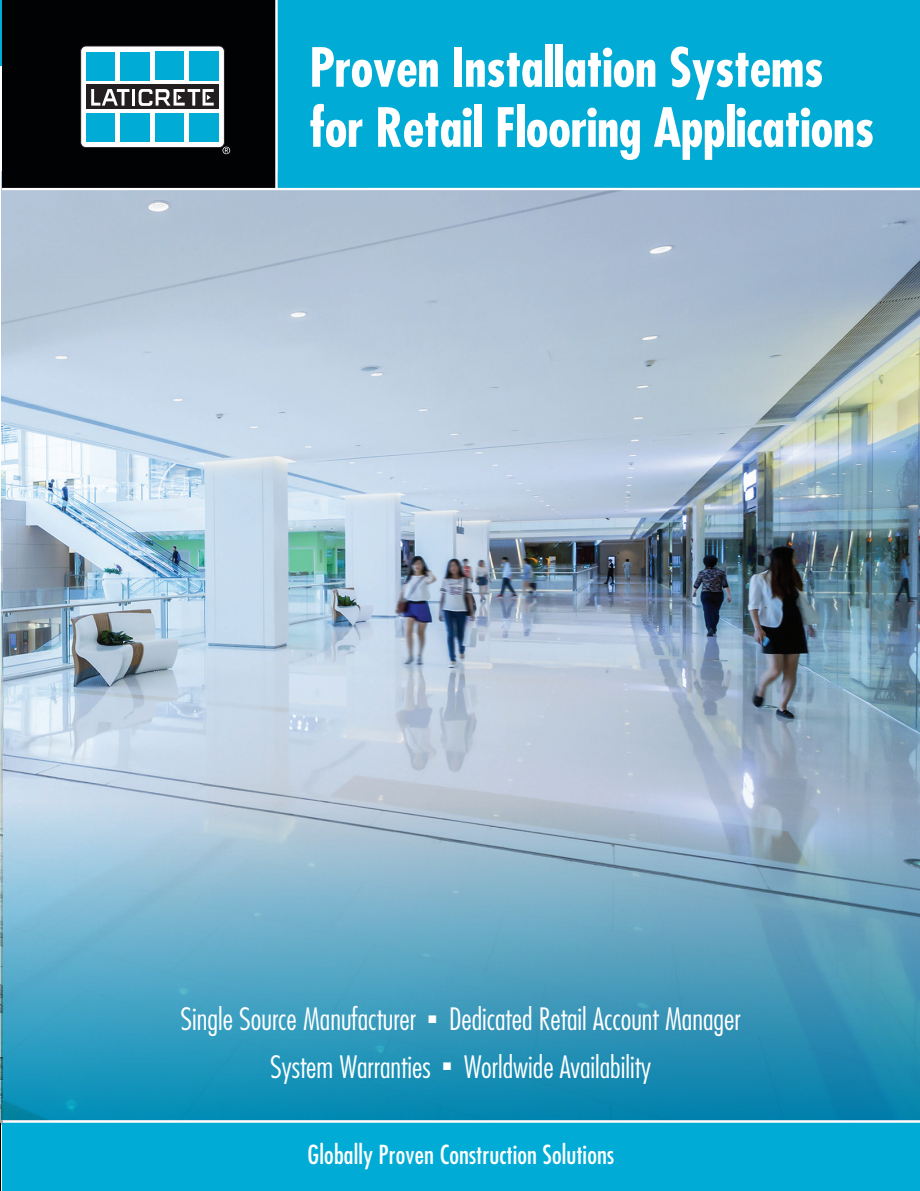
<style>
.page{position:relative;width:920px;height:1191px;background:#fff}
.page>*{position:absolute;margin:0;border:0;box-sizing:border-box;transform-origin:0 0}
.t1{font:700 condensed 52.5px/60px "Futura";letter-spacing:-.01em;color:#fff}
.t2{font:300 condensed 30px "Futura";color:#fff}
.t3{font:condensed 25.5px "Futura";letter-spacing:.01em;color:#fff}
.t4{font:10.5px "Monotype Sorts";color:#fff}
</style>
<div class="page">
<img style="left:1px;top:171px;width:918px;height:953px">
<div style="left:2px;top:1122px;width:917px;height:68px;background:#00acd5"></div>
<hr style="left:2px;top:1120px;width:917px;height:2px;background:#fff">
<div style="left:2px;top:0;width:275px;height:189px;background:#010203"></div>
<div style="left:277px;top:0;width:642px;height:188px;background:#00acd5"></div>
<div style="left:81px;top:46px;width:143px;height:101px;background:#fff;border-radius:5px"></div>
<div style="left:80px;top:46px;width:145px;height:102px;border:1px solid #231f20;border-radius:5px"></div>
<div style="left:86px;top:113px;width:29px;height:29px;background:#00acd5"></div>
<div style="left:121px;top:113px;width:29px;height:29px;background:#00acd5"></div>
<div style="left:155px;top:113px;width:29px;height:29px;background:#00acd5"></div>
<div style="left:190px;top:113px;width:29px;height:29px;background:#00acd5"></div>
<div style="left:86px;top:84px;width:133px;height:25px;background:#231f20"></div>
<hr style="left:132px;top:89px;width:3px;height:17px;background:#fff">
<svg style="left:91px;top:89px;width:38px;height:17px"></svg>
<svg style="left:138px;top:89px;width:76px;height:17px"></svg>
<div style="left:86px;top:51px;width:29px;height:29px;background:#00acd5"></div>
<div style="left:120px;top:51px;width:30px;height:29px;background:#00acd5"></div>
<div style="left:155px;top:51px;width:29px;height:29px;background:#00acd5"></div>
<div style="left:190px;top:51px;width:29px;height:29px;background:#00acd5"></div>
<svg style="left:222px;top:147px;width:8px;height:7px"></svg>
<hr style="left:275px;top:0;width:2px;height:189px;background:#fff">
<hr style="left:2px;top:188px;width:917px;height:2px;background:#fff">
<hr style="left:0;top:1122px;width:1px;height:68px;background:#010203">
<hr style="left:0;top:0;width:2px;height:66px;background:#00acd5">
<img style="left:0;top:450px;width:2px;height:672px">
<svg style="left:2px;top:802px;width:917px;height:317px;background:#5aa4c2"></svg>
<h1 class="t1" style="left:309px;top:37px;width:566px">Proven Installation Systems for Retail Flooring Applications</h1>
<p class="t2" style="left:180px;top:1000px;width:237px">Single Source Manufacturer</p>
<p class="t4" style="left:428px;top:1013px;width:9px">n</p>
<p class="t2" style="left:449px;top:1000px;width:293px">Dedicated Retail Account Manager</p>
<p class="t2" style="left:270px;top:1047px;width:162px">System Warranties</p>
<p class="t4" style="left:443px;top:1061px;width:9px">n</p>
<p class="t2" style="left:464px;top:1047px;width:189px">Worldwide Availability</p>
<p class="t3" style="left:307px;top:1137px;width:308px">Globally Proven Construction Solutions</p>
</div>
